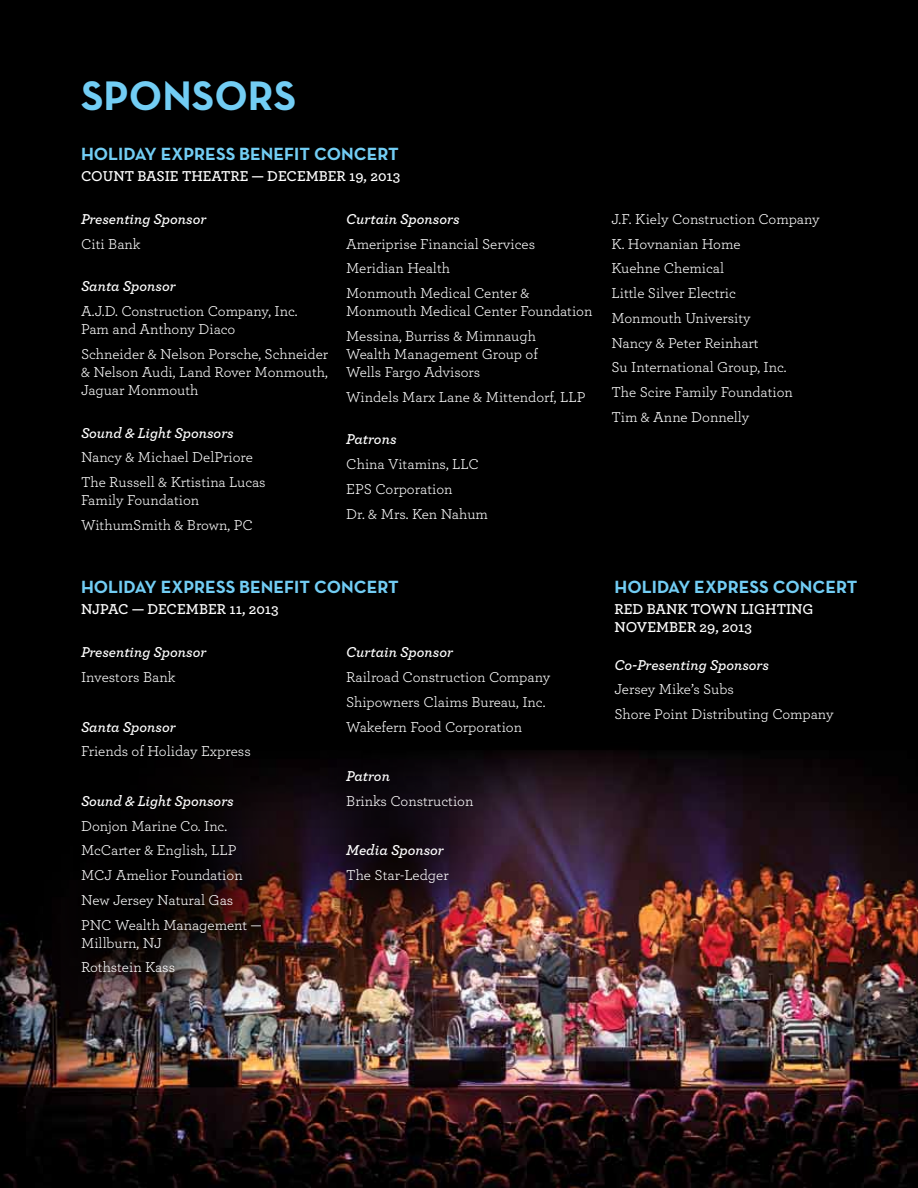
<style>
.page{position:relative;width:918px;height:1188px;background:#fff}
.page>*{position:absolute;margin:0;border:0;box-sizing:border-box;transform-origin:0 0}
.t1{font:42px "Neutra Text Bold Alt";color:#72cdf4}
.t2{font:18px "Neutra Text Bold Alt";color:#72cdf4}
.t3{font:15px/24.8px "Archer";color:#fff}
.t4{font:italic 600 15px "Archer";color:#fff}
.t5{font:600 15px/18px "Archer";color:#fff}
</style>
<div class="page">
<img style="left:0;top:0;width:918px;height:1188px">
<img style="left:8px;top:575px;width:612px;height:471px">
<h1 class="t1" style="left:81px;top:70px;width:217px">SPONSORS</h1>
<p class="t2" style="left:81px;top:142px;width:319px">HOLIDAY EXPRESS BENEFIT CONCERT</p>
<p class="t5" style="left:81px;top:166px;width:321px">COUNT BASIE THEATRE — DECEMBER 19, 2013</p>
<p class="t4" style="left:81px;top:208px;width:127px">Presenting Sponsor</p>
<p class="t3" style="left:81px;top:231px;width:61px">Citi Bank</p>
<p class="t4" style="left:81px;top:275px;width:96px">Santa Sponsor</p>
<p class="t3" style="left:81px;top:301px;width:218px;line-height:18px">A.J.D. Construction Company, Inc.<br>Pam and Anthony Diaco</p>
<p class="t3" style="left:81px;top:344px;width:249px;line-height:18px;text-align:justify">Schneider &amp; Nelson Porsche, Schneider &amp; Nelson Audi, Land Rover Monmouth, Jaguar Monmouth</p>
<p class="t4" style="left:81px;top:421px;width:154px">Sound &amp; Light Sponsors</p>
<p class="t3" style="left:81px;top:444px;width:186px">Nancy &amp; Michael DelPriore<br>The Russell &amp; Krtistina Lucas</p>
<p class="t3" style="left:81px;top:487px;width:174px">Family Foundation<br>WithumSmith &amp; Brown, PC</p>
<p class="t4" style="left:346px;top:208px;width:115px">Curtain Sponsors</p>
<p class="t3" style="left:346px;top:231px;width:190px">Ameriprise Financial Services<br>Meridian Health<br>Monmouth Medical Center &amp;</p>
<p class="t3" style="left:346px;top:298px;width:248px">Monmouth Medical Center Foundation<br>Messina, Burriss &amp; Mimnaugh</p>
<p class="t3" style="left:346px;top:344px;width:193px;line-height:18px">Wealth Management Group of<br>Wells Fargo Advisors</p>
<p class="t3" style="left:346px;top:384px;width:241px">Windels Marx Lane &amp; Mittendorf, LLP</p>
<p class="t4" style="left:346px;top:428px;width:52px">Patrons</p>
<p class="t3" style="left:346px;top:451px;width:143px">China Vitamins, LLC<br>EPS Corporation<br>Dr. &amp; Mrs. Ken Nahum</p>
<p class="t2" style="left:81px;top:576px;width:319px">HOLIDAY EXPRESS BENEFIT CONCERT</p>
<p class="t5" style="left:81px;top:599px;width:199px">NJPAC — DECEMBER 11, 2013</p>
<p class="t4" style="left:81px;top:641px;width:127px">Presenting Sponsor</p>
<p class="t3" style="left:81px;top:664px;width:96px">Investors Bank</p>
<p class="t4" style="left:81px;top:715px;width:96px">Santa Sponsor</p>
<p class="t3" style="left:81px;top:738px;width:171px">Friends of Holiday Express</p>
<p class="t4" style="left:81px;top:790px;width:154px">Sound &amp; Light Sponsors</p>
<p class="t3" style="left:81px;top:813px;width:182px">Donjon Marine Co. Inc.<br>McCarter &amp; English, LLP<br>MCJ Amelior Foundation<br>New Jersey Natural Gas<br>PNC Wealth Management —</p>
<p class="t3" style="left:81px;top:930px;width:96px">Millburn, NJ<br>Rothstein Kass</p>
<p class="t4" style="left:346px;top:641px;width:108px">Curtain Sponsor</p>
<p class="t3" style="left:346px;top:664px;width:206px">Railroad Construction Company<br>Shipowners Claims Bureau, Inc.<br>Wakefern Food Corporation</p>
<p class="t4" style="left:346px;top:765px;width:45px">Patron</p>
<p class="t3" style="left:346px;top:788px;width:129px">Brinks Construction</p>
<p class="t4" style="left:346px;top:839px;width:99px">Media Sponsor</p>
<p class="t3" style="left:346px;top:862px;width:104px">The Star-Ledger</p>
<p class="t3" style="left:611px;top:206px;width:210px">J.F. Kiely Construction Company<br>K. Hovnanian Home<br>Kuehne Chemical<br>Little Silver Electric<br>Monmouth University<br>Nancy &amp; Peter Reinhart<br>Su International Group, Inc.<br>The Scire Family Foundation<br>Tim &amp; Anne Donnelly</p>
<p class="t2" style="left:615px;top:576px;width:245px">HOLIDAY EXPRESS CONCERT</p>
<p class="t5" style="left:615px;top:599px;width:201px">RED BANK TOWN LIGHTING<br>NOVEMBER 29, 2013</p>
<p class="t4" style="left:615px;top:653px;width:156px">Co-Presenting Sponsors</p>
<p class="t3" style="left:615px;top:676px;width:221px">Jersey Mike’s Subs<br>Shore Point Distributing Company</p>
</div>
